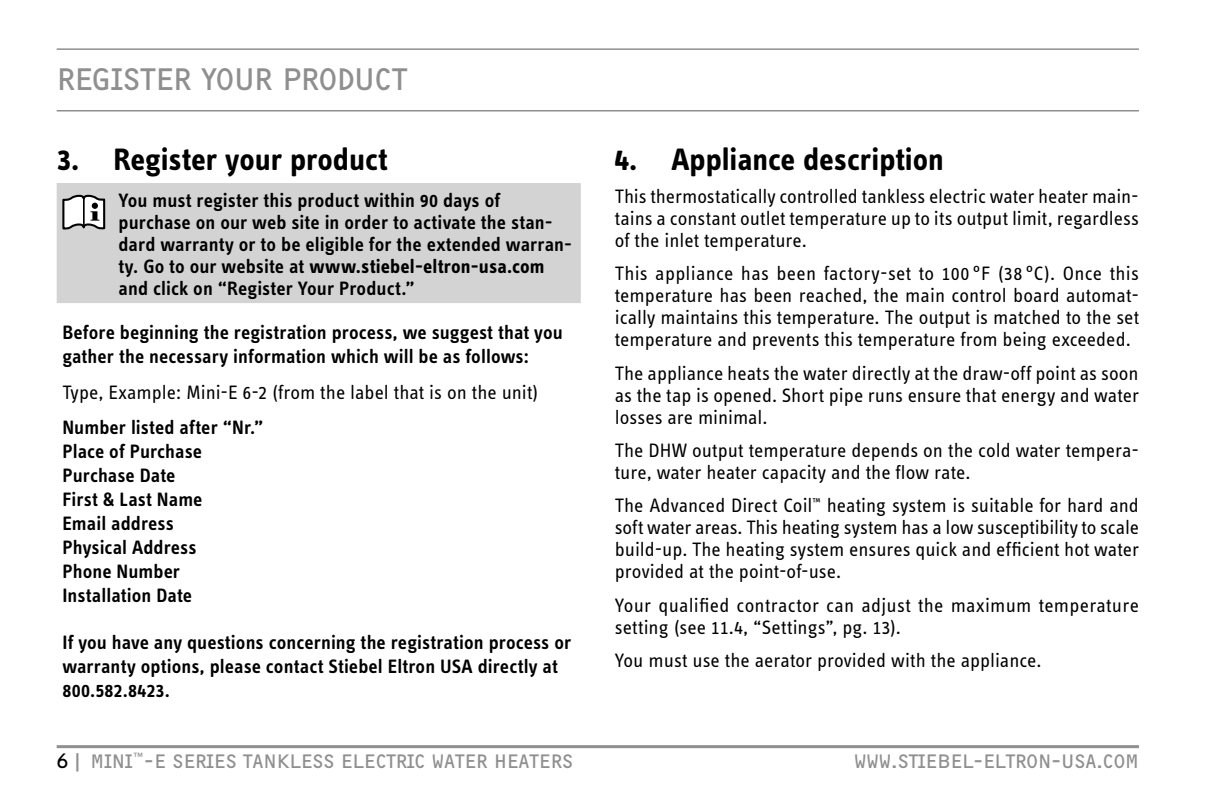
<style>
.page{position:relative;width:1224px;height:792px;background:#fff}
.page>*{position:absolute;margin:0;border:0;box-sizing:border-box;transform-origin:0 0}
.t1{font:700 32px "STE Info Text";color:#000}
.t2{font:32px "F2 FOCR Bczyk Com";letter-spacing:-.02em;color:#8f8f8f}
.t3{font:20px/22px "STE Info Text";color:#000;text-align:justify}
.t4{font:600 20px/24px "STE Info Text";letter-spacing:.005em;color:#000}
.t5{font:20px "F2 FOCR Bczyk Com";color:#8f8f8f}
.s1{font-weight:700}
.s2{color:#000}
</style>
<div class="page">
<hr style="left:57px;top:745px;width:1082px;height:3px;background:#8f8f8f">
<hr style="left:57px;top:48px;width:1082px;height:2px;background:#8f8f8f">
<hr style="left:57px;top:110px;width:1082px;height:2px;background:#8f8f8f">
<div style="left:57px;top:183px;width:524px;height:120px;background:#d3d3d3"></div>
<svg style="left:62px;top:195px;width:43px;height:35px"></svg>
<hr style="left:83px;top:198px;width:2px;height:28px;background:#000">
<h1 class="t2" style="left:57px;top:67px;width:352px">REGISTER YOUR PRODUCT</h1>
<h1 class="t1" style="left:57px;top:147px;width:333px">3. Register your product</h1>
<p class="t4" style="left:119px;top:191px;width:455px;line-height:22px">You must register this product within 90 days of purchase on our web site in order to activate the stan&shy;dard warranty or to be eligible for the extended warran&shy;ty. Go to our website at <span class="s1">www.stiebel-eltron-usa.com </span>and click on “Register Your Product.”</p>
<p class="t4" style="left:62px;top:323px;width:502px">Before beginning the registration process, we suggest that you gather the necessary information which will be as follows:</p>
<p class="t3" style="left:62px;top:383px;width:478px">Type, Example: Mini-E 6-2 (from the label that is on the unit)</p>
<p class="t4" style="left:62px;top:417px;width:203px">Number listed after “Nr.”<br>Place of Purchase<br>Purchase Date<br>First &amp; Last Name<br>Email address<br>Physical Address<br>Phone Number<br>Installation Date</p>
<p class="t4" style="left:62px;top:632px;width:510px">If you have any questions concerning the registration process or warranty options, please contact Stiebel Eltron USA directly at<br>800.582.8423.</p>
<h1 class="t1" style="left:615px;top:147px;width:331px">4. Appliance description</h1>
<p class="t3" style="left:615px;top:187px;width:526px">This thermostatically controlled tankless electric water heater main&shy;tains a constant outlet temperature up to its output limit, regardless of the inlet temperature.</p>
<p class="t3" style="left:615px;top:265px;width:526px">This appliance has been factory-set to 100 °F (38 °C). Once this temperature has been reached, the main control board automat&shy;ically maintains this temperature. The output is matched to the set temperature and prevents this temperature from being exceeded.</p>
<p class="t3" style="left:615px;top:364px;width:526px">The appliance heats the water directly at the draw-off point as soon as the tap is opened. Short pipe runs ensure that energy and water losses are minimal.</p>
<p class="t3" style="left:615px;top:441px;width:526px">The DHW output temperature depends on the cold water tempera&shy;ture, water heater capacity and the flow rate.</p>
<p class="t3" style="left:615px;top:497px;width:526px">The Advanced Direct Coil<sup>™</sup> heating system is suitable for hard and soft water areas. This heating system has a low susceptibility to scale build-up. The heating system ensures quick and efficient hot water provided at the point-of-use.</p>
<p class="t3" style="left:615px;top:596px;width:526px">Your qualified contractor can adjust the maximum temperature setting (see 11.4, “Settings”, pg. 13).</p>
<p class="t3" style="left:615px;top:651px;width:428px">You must use the aerator provided with the appliance.</p>
<p class="t5" style="left:57px;top:753px;width:518px"><span class="s2">6</span> | MINI<sup>™</sup>-E SERIES TANKLESS ELECTRIC WATER HEATERS</p>
<p class="t5" style="left:854px;top:753px;width:286px">WWW.STIEBEL-ELTRON-USA.COM</p>
</div>
